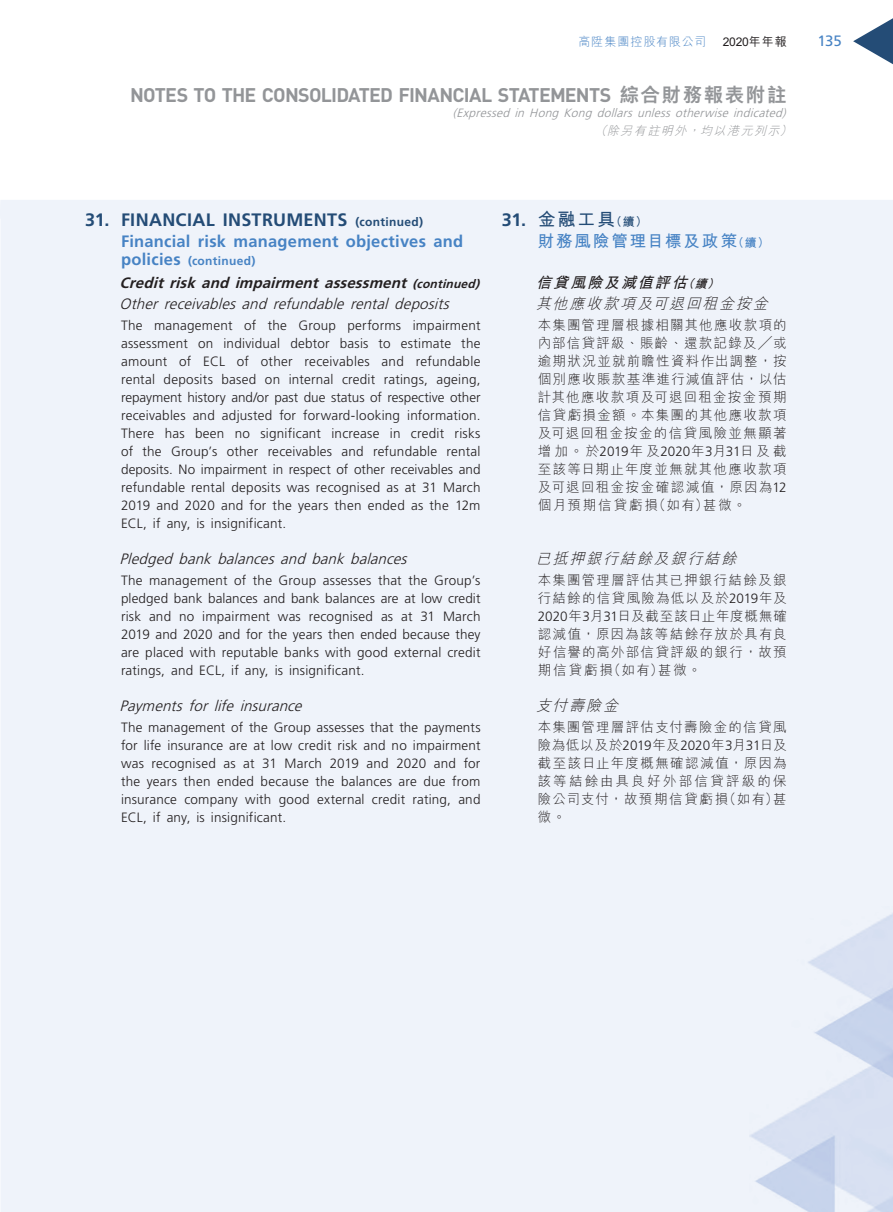
<style>
.page{position:relative;width:893px;height:1212px;background:#fff}
.page>*{position:absolute;margin:0;border:0;box-sizing:border-box;transform-origin:0 0}
.t1{font:700 19.5px "DIN Pro";letter-spacing:-.04em;color:#939598}
._03_H1{font:700 18px "Frutiger LT Std";letter-spacing:.015em;color:#244c76}
._03_H1-2{font:700 18px "M Hei HK";color:#244c76}
._04___H2{font:700 16.5px "Frutiger LT Std";letter-spacing:.015em;color:#4783c4}
._04___H2-2{font:700 16.5px "M Hei HK";letter-spacing:.115em;color:#4783c4}
._06_______H4{font:italic 300 15px "Frutiger LT Std";color:#231f20}
._05_____H3{font:italic 700 15px "Frutiger LT Std";color:#231f20}
._06_______H4-2{font:italic 300 15px "M Hei HK";color:#231f20}
._05_____H3-2{font:italic 700 15px "M Hei HK";color:#231f20}
.t2{font:15px "Frutiger LT Std";color:#4783c4}
._12___P2{font:300 13.5px/18px "Frutiger LT Std";letter-spacing:.015em;color:#231f20;text-align:justify}
._12___P2-2{font:300 13.5px/18px "M Hei HK";letter-spacing:.105em;color:#231f20;text-align:justify}
.t3{font:italic 300 12px "Frutiger LT Std";color:#939598}
._04___H2-3{font:700 12px "Frutiger LT Std";letter-spacing:.025em;color:#4783c4}
.t4{font:italic 300 12px "M Hei HK";color:#939598}
.t5{font:300 12px "M Hei HK";letter-spacing:.075em;color:#4783c4}
.t6{font:500 12px "M Hei HK";letter-spacing:-.005em;color:#231f20}
.s1{font-family:"M Hei HK";font-weight:800}
.s2{font-size:12px}
.s3{font-size:16.5px}
.s4{font-family:"Frutiger LT Std"}
</style>
<div class="page">
<div style="left:0;top:200px;width:893px;height:1012px;background:#eff3fa"></div>
<svg style="left:853px;top:18px;width:40px;height:47px"></svg>
<p class="t5" style="left:578px;top:36px;width:129px">高陞集團控股有限公司</p>
<p class="t6" style="left:723px;top:33px;width:65px">2020年年報</p>
<p class="t2" style="left:817px;top:32px;width:26px">135</p>
<h1 class="t1" style="left:130px;top:82px;width:658px">NOTES TO THE CONSOLIDATED FINANCIAL STATEMENTS <span class="s1">綜合財務報表附註</span></h1>
<p class="t3" style="left:453px;top:106px;width:338px">(Expressed in Hong Kong dollars unless otherwise indicated)</p>
<p class="t4" style="left:595px;top:125px;width:201px">（除另有註明外，均以港元列示）</p>
<p class="_03_H1" style="left:85px;top:210px;width:340px">31. FINANCIAL INSTRUMENTS <span class="s2">(continued)</span></p>
<p class="_04___H2" style="left:121px;top:232px;width:344px">Financial risk management objectives and</p>
<p class="_04___H2-3" style="left:121px;top:254px;width:136px"><span class="s3">policies</span> (continued)</p>
<p class="_05_____H3" style="left:120px;top:274px;width:365px">Credit risk and impairment assessment <span class="s2">(continued)</span></p>
<p class="_06_______H4" style="left:119px;top:295px;width:335px">Other receivables and refundable rental deposits</p>
<p class="_12___P2" style="left:121px;top:316px;width:361px">The management of the Group performs impairment assessment on individual debtor basis to estimate the amount of ECL of other receivables and refundable rental deposits based on internal credit ratings, ageing, repayment history and/or past due status of respective other receivables and adjusted for forward-looking information.<br>There has been no significant increase in credit risks of the Group’s other receivables and refundable rental deposits. No impairment in respect of other receivables and refundable rental deposits was recognised as at 31 March 2019 and 2020 and for the years then ended as the 12m ECL, if any, is insignificant.</p>
<p class="_06_______H4" style="left:119px;top:550px;width:293px">Pledged bank balances and bank balances</p>
<p class="_12___P2" style="left:121px;top:571px;width:361px">The management of the Group assesses that the Group’s pledged bank balances and bank balances are at low credit risk and no impairment was recognised as at 31 March 2019 and 2020 and for the years then ended because they are placed with reputable banks with good external credit ratings, and ECL, if any, is insignificant.</p>
<p class="_06_______H4" style="left:119px;top:697px;width:188px">Payments for life insurance</p>
<p class="_12___P2" style="left:121px;top:718px;width:361px">The management of the Group assesses that the payments for life insurance are at low credit risk and no impairment was recognised as at 31 March 2019 and 2020 and for the years then ended because the balances are due from insurance company with good external credit rating, and ECL, if any, is insignificant.</p>
<p class="_03_H1-2" style="left:502px;top:207px;width:147px"><span class="s4">31.</span> 金融工具<span class="s2">（續）</span></p>
<p class="_04___H2-2" style="left:538px;top:229px;width:233px">財務風險管理目標及政策<span class="s2">（續）</span></p>
<p class="_05_____H3-2" style="left:536px;top:272px;width:189px">信貸風險及減值評估<span class="s2">（續）</span></p>
<p class="_06_______H4-2" style="left:536px;top:296px;width:237px">其他應收款項及可退回租金按金</p>
<p class="_12___P2-2" style="left:538px;top:316px;width:250px">本集團管理層根據相關其他應收款項的內部信貸評級、賬齡、還款記錄及╱或逾期狀況並就前瞻性資料作出調整，按個別應收賬款基準進行減值評估，以估計其他應收款項及可退回租金按金預期信貸虧損金額。本集團的其他應收款項及可退回租金按金的信貸風險並無顯著增加。於<span class="s4">2019</span>年及<span class="s4">2020</span>年<span class="s4">3</span>月<span class="s4">31</span>日及截至該等日期止年度並無就其他應收款項及可退回租金按金確認減值，原因為<span class="s4">12</span>個月預期信貸虧損（如有）甚微。</p>
<p class="_06_______H4-2" style="left:536px;top:551px;width:205px">已抵押銀行結餘及銀行結餘</p>
<p class="_12___P2-2" style="left:538px;top:571px;width:250px">本集團管理層評估其已押銀行結餘及銀行結餘的信貸風險為低以及於<span class="s4">2019</span>年及<span class="s4">2020</span>年<span class="s4">3</span>月<span class="s4">31</span>日及截至該日止年度概無確認減值，原因為該等結餘存放於具有良好信譽的高外部信貸評級的銀行，故預期信貸虧損（如有）甚微。</p>
<p class="_06_______H4-2" style="left:536px;top:698px;width:87px">支付壽險金</p>
<p class="_12___P2-2" style="left:538px;top:718px;width:250px">本集團管理層評估支付壽險金的信貸風險為低以及於<span class="s4">2019</span>年及<span class="s4">2020</span>年<span class="s4">3</span>月<span class="s4">31</span>日及截至該日止年度概無確認減值，原因為該等結餘由具良好外部信貸評級的保險公司支付，故預期信貸虧損（如有）甚微。</p>
</div>
